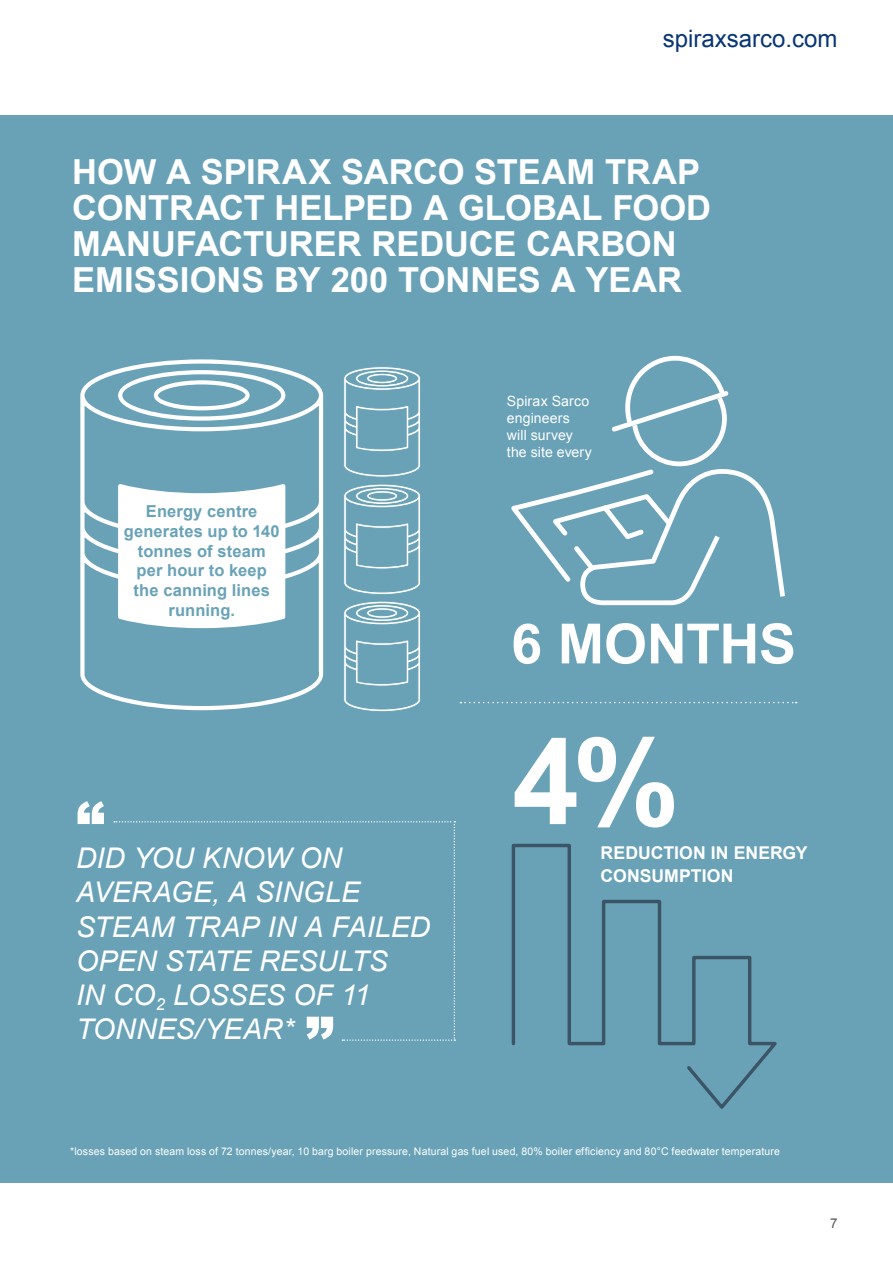
<style>
.page{position:relative;width:893px;height:1263px;background:#fff}
.page>*{position:absolute;margin:0;border:0;box-sizing:border-box;transform-origin:0 0}
.t1{font:700 120px "Arial";color:#fff}
.t2{font:900 57.45px "Arial";color:#fff}
.t3{font:700 55.5px "Arial";letter-spacing:-.01em;color:#fff}
.t4{font:700 34.5px/36px "Arial";color:#fff}
.t5{font:italic 28.5px/34.2px "Arial";color:#fff}
.t6{font:24px "Arial";color:#083575}
.t7{font:700 17.7px/22.8px "Arial";letter-spacing:.005em;color:#fff}
.t8{font:700 16.5px/19.8px "Arial";letter-spacing:.005em;color:#69a2b7;text-align:center}
.t9{font:14.1px/17px "Arial";letter-spacing:.01em;color:#fff}
.t10{font:13.5px "Arial";color:#57585a}
.t11{font:10.5px "Arial";letter-spacing:.015em;color:#fff}
</style>
<div class="page">
<div style="left:0;top:116px;width:893px;height:1067px;background:#69a2b7"></div>
<svg style="left:114px;top:821px;width:341px;height:220px"></svg>
<svg style="left:511px;top:355px;width:274px;height:251px"></svg>
<svg style="left:80px;top:359px;width:244px;height:352px"></svg>
<svg style="left:344px;top:367px;width:76px;height:110px"></svg>
<svg style="left:344px;top:484px;width:76px;height:110px"></svg>
<svg style="left:344px;top:601px;width:76px;height:111px"></svg>
<svg style="left:511px;top:843px;width:266px;height:266px"></svg>
<svg style="left:460px;top:702px;width:337px;height:1px"></svg>
<h3 class="t6" style="left:663px;top:23px;width:176px">spiraxsarco.com</h3>
<h3 class="t4" style="left:72px;top:155px;width:640px">HOW A SPIRAX SARCO STEAM TRAP<br>CONTRACT HELPED A GLOBAL FOOD<br>MANUFACTURER REDUCE CARBON<br>EMISSIONS BY 200 TONNES A YEAR</h3>
<h3 class="t8" style="left:124px;top:502px;width:157px">Energy centre generates up to 140 tonnes of steam per hour to keep the canning lines running.</h3>
<h2 class="t2" style="left:76px;top:781px;width:30px">“</h2>
<h3 class="t5" style="left:76px;top:841px;width:356px">DID YOU KNOW ON<br>AVERAGE, A SINGLE<br>STEAM TRAP IN A FAILED<br>OPEN STATE RESULTS<br>IN CO<sub>2</sub> LOSSES OF 11<br>TONNES/YEAR*</h3>
<h2 class="t2" style="left:305px;top:996px;width:30px">”</h2>
<h3 class="t9" style="left:507px;top:392px;width:87px">Spirax Sarco engineers will survey the site every</h3>
<h3 class="t3" style="left:511px;top:607px;width:286px">6 MONTHS</h3>
<h1 class="t1" style="left:512px;top:703px;width:169px">4%</h1>
<h3 class="t7" style="left:601px;top:842px;width:208px">REDUCTION IN ENERGY<br>CONSUMPTION</h3>
<p class="t11" style="left:70px;top:1144px;width:711px">*losses based on steam loss of 72 tonnes/year, 10 barg boiler pressure, Natural gas fuel used, 80% boiler efficiency and 80°C feedwater temperature</p>
<p class="t10" style="left:830px;top:1214px;width:9px">7</p>
</div>
